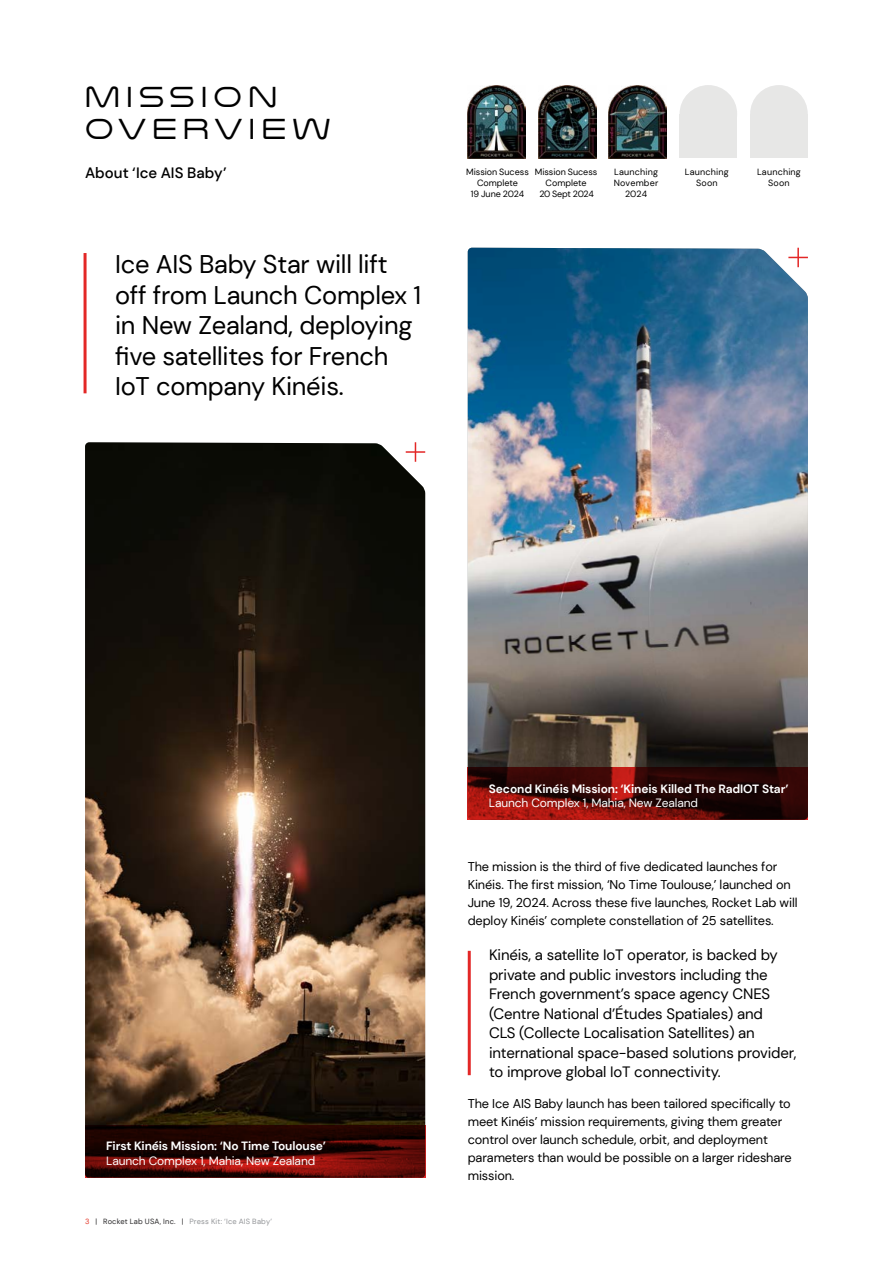
<style>
.page{position:relative;width:893px;height:1263px;background:#fff}
.page>*{position:absolute;margin:0;border:0;box-sizing:border-box;transform-origin:0 0}
.t1{font:30px/31.5px "Nulshock Lt";letter-spacing:.215em;color:#000}
.t2{font:25.5px/30.6px "DM Sans";letter-spacing:-.01em;color:#000}
.t3{font:15px/19.5px "DM Sans";letter-spacing:-.01em;color:#000}
.t4{font:500 15px "DM Sans";color:#000}
.t5{font:12.75px/18px "DM Sans";letter-spacing:-.01em;color:#000}
.t6{font:700 12px "DM Sans";letter-spacing:-.01em;color:#fff}
.t7{font:12px "DM Sans";letter-spacing:-.01em;color:#fff}
.t8{font:9px/10.8px "DM Sans";color:#000;text-align:center}
.t9{font:9px/10.8px "DM Sans";letter-spacing:.02em;color:#000;text-align:center}
.t10{font:7.5px "DM Sans";letter-spacing:.025em;color:#939598}
.s1{color:#e4382b}
.s2{color:#292829}
</style>
<div class="page">
<img style="left:85px;top:442px;width:340px;height:683px">
<img style="left:468px;top:248px;width:340px;height:519px">
<svg style="left:406px;top:442px;width:19px;height:20px"></svg>
<svg style="left:788px;top:248px;width:20px;height:19px"></svg>
<hr style="left:84px;top:253px;width:3px;height:140px;background:#e32726">
<hr style="left:468px;top:951px;width:3px;height:124px;background:#e32726">
<svg style="left:85px;top:1125px;width:340px;height:52px;background:#400804"></svg>
<img style="left:468px;top:85px;width:58px;height:73px">
<img style="left:538px;top:85px;width:58px;height:73px">
<img style="left:608px;top:85px;width:58px;height:73px">
<div style="left:679px;top:85px;width:58px;height:58px;background:#e7e7e6;border-radius:50%"></div>
<div style="left:679px;top:115px;width:58px;height:43px;background:#e7e7e6"></div>
<div style="left:750px;top:85px;width:58px;height:58px;background:#e7e7e6;border-radius:50%"></div>
<div style="left:750px;top:115px;width:58px;height:43px;background:#e7e7e6"></div>
<svg style="left:468px;top:767px;width:340px;height:53px;background:#4c0a08"></svg>
<h1 class="t1" style="left:85px;top:81px;width:247px">MISSION<br>OVERVIEW</h1>
<p class="t4" style="left:85px;top:164px;width:143px">About ‘Ice AIS Baby’</p>
<p class="t8" style="left:466px;top:167px;width:64px">Mission Sucess<br>Complete<br>19 June 2024</p>
<p class="t8" style="left:535px;top:167px;width:64px">Mission Sucess<br>Complete<br>20 Sept 2024</p>
<p class="t9" style="left:614px;top:167px;width:46px">Launching<br>November<br>2024</p>
<p class="t9" style="left:685px;top:167px;width:45px">Launching<br>Soon</p>
<p class="t9" style="left:757px;top:167px;width:45px">Launching<br>Soon</p>
<h2 class="t2" style="left:115px;top:249px;width:307px">Ice AIS Baby Star will lift off from Launch Complex 1 in New Zealand, deploying five satellites for French<br>IoT company Kinéis.</h2>
<p class="t6" style="left:106px;top:1138px;width:221px">First Kinéis Mission: ‘No Time Toulouse’</p>
<p class="t7" style="left:106px;top:1153px;width:211px">Launch Complex 1, Mahia, New Zealand</p>
<p class="t10" style="left:85px;top:1217px;width:189px"><span class="s1">3</span> <span class="s2">| Rocket Lab USA, Inc. |</span> Press Kit: ‘Ice AIS Baby’</p>
<p class="t6" style="left:489px;top:781px;width:301px">Second Kinéis Mission: ‘Kineis Killed The RadIOT Star’</p>
<p class="t7" style="left:489px;top:796px;width:211px">Launch Complex 1, Mahia, New Zealand</p>
<p class="t5" style="left:468px;top:858px;width:331px">The mission is the third of five dedicated launches for Kinéis. The first mission, ‘No Time Toulouse,’ launched on June 19, 2024. Across these five launches, Rocket Lab will deploy Kinéis’ complete constellation of 25 satellites.</p>
<p class="t3" style="left:489px;top:945px;width:309px">Kinéis, a satellite IoT operator, is backed by private and public investors including the French government’s space agency CNES (Centre National d’Études Spatiales) and<br>CLS (Collecte Localisation Satellites) an international space-based solutions provider, to improve global IoT connectivity.</p>
<p class="t5" style="left:468px;top:1095px;width:325px">The Ice AIS Baby launch has been tailored specifically to meet Kinéis’ mission requirements, giving them greater control over launch schedule, orbit, and deployment parameters than would be possible on a larger rideshare mission.</p>
</div>
